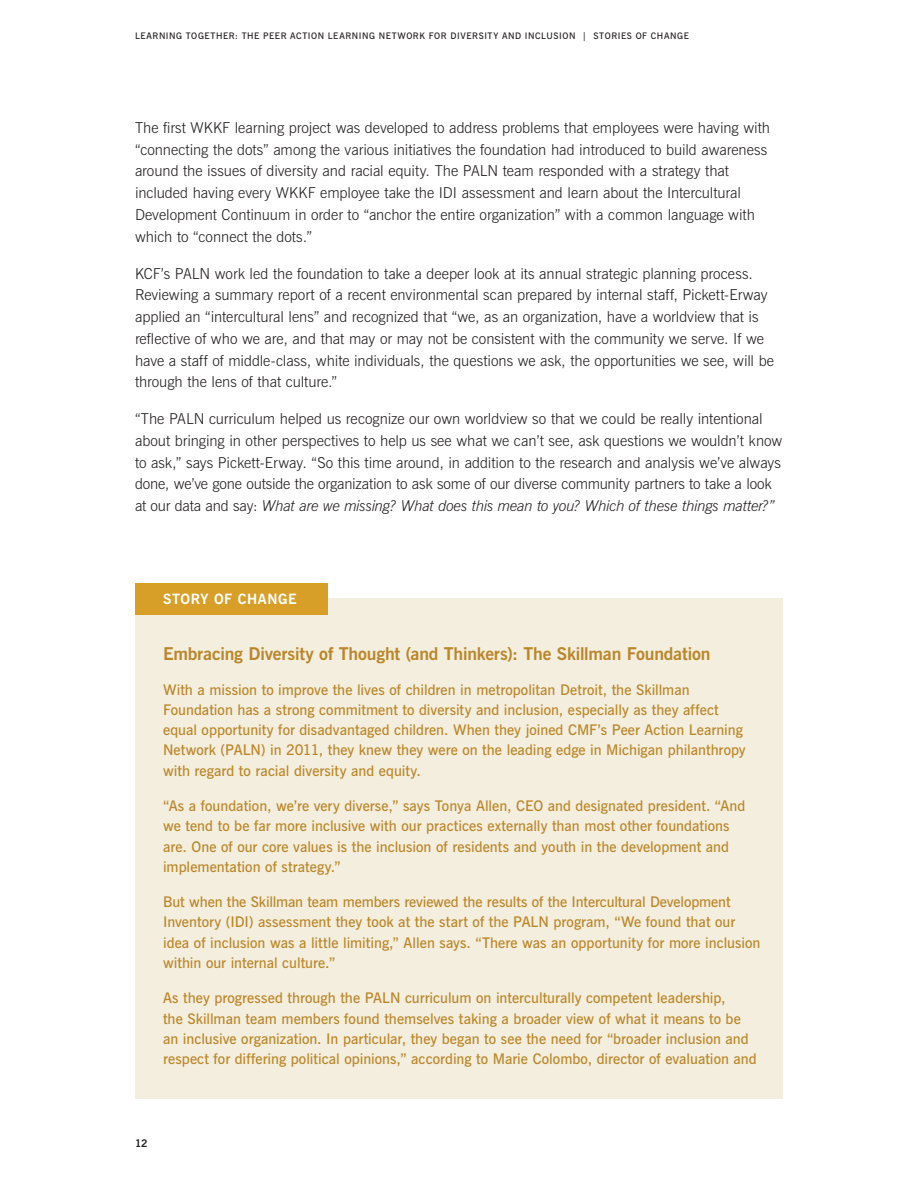
<style>
.page{position:relative;width:918px;height:1188px;background:#fff}
.page>*{position:absolute;margin:0;border:0;box-sizing:border-box;transform-origin:0 0}
.t1{font:700 17.7px "News Gothic BT";letter-spacing:-.01em;color:#ba862a}
.t2{font:300 15px/21.8px "News Gothic BT";color:#231f20}
.t3{font:600 14.7px/20.2px "News Gothic BT";color:#ba862a}
.t4{font:700 14.25px "News Gothic BT";letter-spacing:.045em;color:#fff}
.t5{font:700 10.5px "News Gothic BT";color:#231f20}
.t6{font:600 9px "News Gothic BT";letter-spacing:.06em;color:#231f20}
.s1{font-style:italic}
</style>
<div class="page">
<div style="left:135px;top:598px;width:648px;height:500px;background:#f3eedd"></div>
<div style="left:135px;top:583px;width:192px;height:32px;background:#d79f27"></div>
<p class="t6" style="left:135px;top:31px;width:555px">LEARNING TOGETHER: THE PEER ACTION LEARNING NETWORK FOR DIVERSITY AND INCLUSION | STORIES OF CHANGE</p>
<p class="t2" style="left:135px;top:117px;width:637px">The first WKKF learning project was developed to address problems that employees were having with “connecting the dots” among the various initiatives the foundation had introduced to build awareness around the issues of diversity and racial equity. The PALN team responded with a strategy that included having every WKKF employee take the IDI assessment and learn about the Intercultural Development Continuum in order to “anchor the entire organization” with a common language with which to “connect the dots.”</p>
<p class="t2" style="left:135px;top:262px;width:641px">KCF’s PALN work led the foundation to take a deeper look at its annual strategic planning process.<br>Reviewing a summary report of a recent environmental scan prepared by internal staff, Pickett-Erway applied an “intercultural lens” and recognized that “we, as an organization, have a worldview that is reflective of who we are, and that may or may not be consistent with the community we serve. If we have a staff of middle-class, white individuals, the questions we ask, the opportunities we see, will be through the lens of that culture.”</p>
<p class="t2" style="left:135px;top:408px;width:649px">“The PALN curriculum helped us recognize our own worldview so that we could be really intentional about bringing in other perspectives to help us see what we can’t see, ask questions we wouldn’t know to ask,” says Pickett-Erway. “So this time around, in addition to the research and analysis we’ve always done, we’ve gone outside the organization to ask some of our diverse community partners to take a look at our data and say: <span class="s1">What are we missing? What does this mean to you? Which of these things matter?”</span></p>
<p class="t4" style="left:163px;top:591px;width:135px">STORY OF CHANGE</p>
<p class="t1" style="left:163px;top:643px;width:549px">Embracing Diversity of Thought (and Thinkers): The Skillman Foundation</p>
<p class="t3" style="left:163px;top:679px;width:584px">With a mission to improve the lives of children in metropolitan Detroit, the Skillman Foundation has a strong commitment to diversity and inclusion, especially as they affect equal opportunity for disadvantaged children. When they joined CMF’s Peer Action Learning Network (PALN) in 2011, they knew they were on the leading edge in Michigan philanthropy with regard to racial diversity and equity.</p>
<p class="t3" style="left:163px;top:796px;width:584px">“As a foundation, we’re very diverse,” says Tonya Allen, CEO and designated president. “And we tend to be far more inclusive with our practices externally than most other foundations are. One of our core values is the inclusion of residents and youth in the development and implementation of strategy.”</p>
<p class="t3" style="left:163px;top:892px;width:599px">But when the Skillman team members reviewed the results of the Intercultural Development Inventory (IDI) assessment they took at the start of the PALN program, “We found that our idea of inclusion was a little limiting,” Allen says. “There was an opportunity for more inclusion within our internal culture.”</p>
<p class="t3" style="left:163px;top:988px;width:595px">As they progressed through the PALN curriculum on interculturally competent leadership,<br>the Skillman team members found themselves taking a broader view of what it means to be an inclusive organization. In particular, they began to see the need for “broader inclusion and respect for differing political opinions,” according to Marie Colombo, director of evaluation and</p>
<p class="t5" style="left:135px;top:1136px;width:14px">12</p>
</div>
